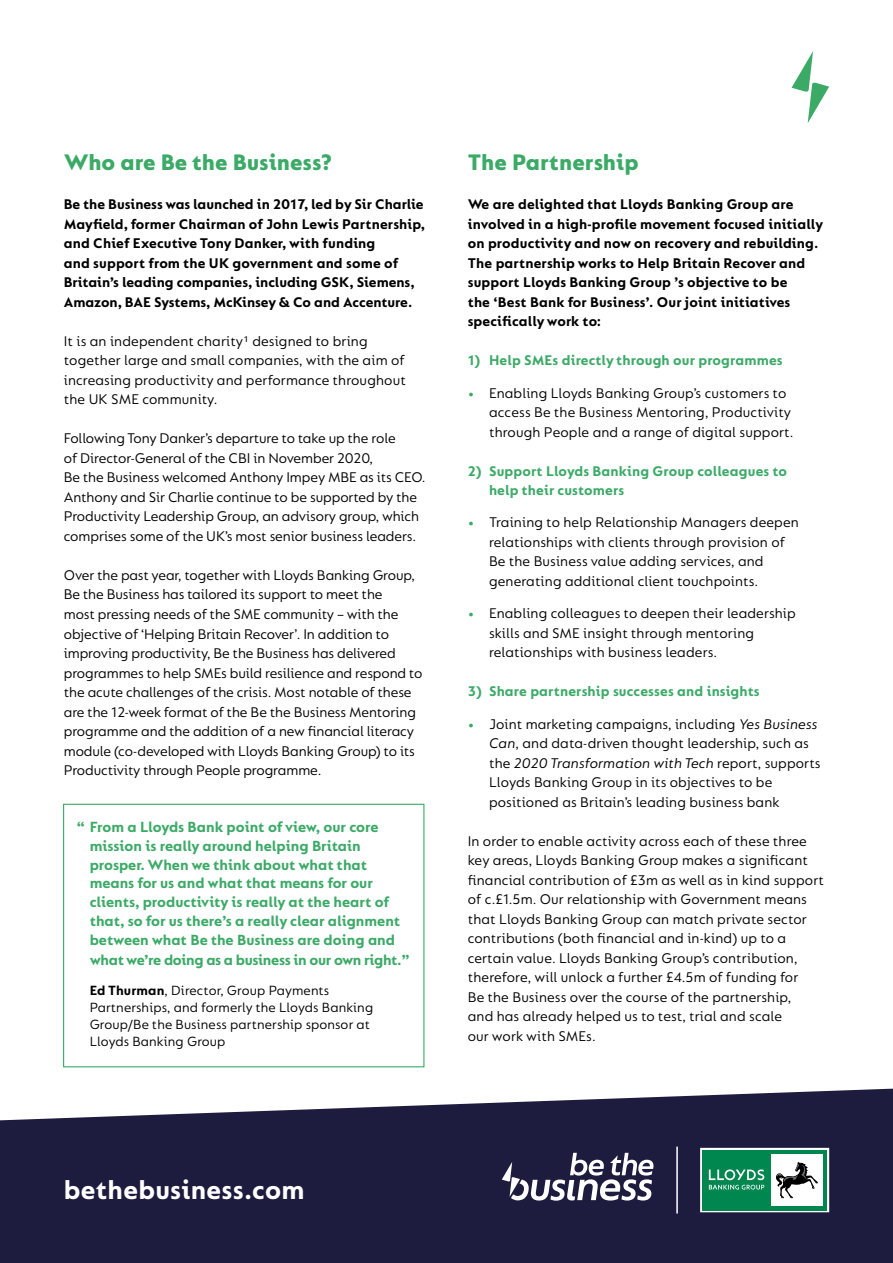
<style>
.page{position:relative;width:893px;height:1263px;background:#fff}
.page>*{position:absolute;margin:0;border:0;box-sizing:border-box;transform-origin:0 0}
.t1{font:700 28.5px "FS Lucas";letter-spacing:.01em;color:#fff}
.t2{font:800 24px "FS Lucas";color:#3caa67}
.t3{font:700 15.75px/19px "FS Lucas";color:#3caa67}
.t4{font:15px/19.5px "FS Lucas";color:#000}
.t5{font:700 15px/19.5px "FS Lucas";letter-spacing:.005em;color:#000}
.t6{font:700 15px/19.5px "FS Lucas";letter-spacing:.01em;color:#3caa67}
.t7{font:14.25px/17.1px "FS Lucas";letter-spacing:.01em;color:#000}
.s1{font-weight:700}
.s2{font-weight:900;color:#3caa67}
.s3{font-style:italic}
</style>
<div class="page">
<div style="left:63px;top:804px;width:361px;height:263px;border:1px solid #3caa67"></div>
<svg style="left:0;top:1089px;width:893px;height:174px;background:#343251"></svg>
<svg style="left:502px;top:1153px;width:151px;height:48px"></svg>
<hr style="left:676px;top:1146px;width:2px;height:67px;background:#fff">
<div style="left:700px;top:1148px;width:129px;height:64px;background:linear-gradient(to right,#00864f,#00864f)"></div>
<div style="left:702px;top:1150px;width:125px;height:60px;background:#00864f"></div>
<svg style="left:709px;top:1169px;width:55px;height:20px"></svg>
<div style="left:771px;top:1154px;width:52px;height:52px;background:#fff"></div>
<svg style="left:776px;top:1162px;width:42px;height:36px"></svg>
<svg style="left:791px;top:51px;width:38px;height:72px"></svg>
<h2 class="t2" style="left:64px;top:149px;width:270px">Who are Be the Business?</h2>
<p class="t5" style="left:64px;top:195px;width:363px">Be the Business was launched in 2017, led by Sir Charlie Mayfield, former Chairman of John Lewis Partnership, and Chief Executive Tony Danker, with funding<br>and support from the UK government and some of Britain’s leading companies, including GSK, Siemens, Amazon, BAE Systems, McKinsey &amp; Co and Accenture.</p>
<p class="t4" style="left:64px;top:331px;width:344px">It is an independent charity¹ designed to bring together large and small companies, with the aim of increasing productivity and performance throughout the UK SME community.</p>
<p class="t4" style="left:64px;top:429px;width:363px">Following Tony Danker’s departure to take up the role<br>of Director-General of the CBI in November 2020,<br>Be the Business welcomed Anthony Impey MBE as its CEO.<br>Anthony and Sir Charlie continue to be supported by the Productivity Leadership Group, an advisory group, which comprises some of the UK’s most senior business leaders.</p>
<p class="t4" style="left:64px;top:565px;width:360px">Over the past year, together with Lloyds Banking Group, Be the Business has tailored its support to meet the<br>most pressing needs of the SME community – with the objective of ‘Helping Britain Recover’. In addition to improving productivity, Be the Business has delivered programmes to help SMEs build resilience and respond to the acute challenges of the crisis. Most notable of these are the 12-week format of the Be the Business Mentoring programme and the addition of a new financial literacy module (co-developed with Lloyds Banking Group) to its Productivity through People programme.</p>
<p class="t3" style="left:90px;top:817px;width:321px;text-indent:-13px">“ From a Lloyds Bank point of view, our core mission is really around helping Britain prosper. When we think about what that means for us and what that means for our clients, productivity is really at the heart of that, so for us there’s a really clear alignment between what Be the Business are doing and what we’re doing as a business in our own right.”</p>
<p class="t7" style="left:90px;top:981px;width:285px"><span class="s1">Ed Thurman</span>, Director, Group Payments Partnerships, and formerly the Lloyds Banking Group/Be the Business partnership sponsor at Lloyds Banking Group</p>
<h2 class="t2" style="left:468px;top:149px;width:172px">The Partnership</h2>
<p class="t5" style="left:468px;top:195px;width:357px">We are delighted that Lloyds Banking Group are involved in a high-profile movement focused initially on productivity and now on recovery and rebuilding.<br>The partnership works to Help Britain Recover and support Lloyds Banking Group ’s objective to be<br>the ‘Best Bank for Business’. Our joint initiatives specifically work to:</p>
<p class="t6" style="left:468px;top:351px;width:316px">1) Help SMEs directly through our programmes</p>
<p class="t4" style="left:489px;top:383px;width:306px;text-indent:-21px"><span class="s2">•</span> Enabling Lloyds Banking Group’s customers to access Be the Business Mentoring, Productivity through People and a range of digital support.</p>
<p class="t6" style="left:489px;top:461px;width:300px;text-indent:-21px">2) Support Lloyds Banking Group colleagues to help their customers</p>
<p class="t4" style="left:489px;top:513px;width:311px;text-indent:-21px"><span class="s2">•</span> Training to help Relationship Managers deepen relationships with clients through provision of Be the Business value adding services, and generating additional client touchpoints.</p>
<p class="t4" style="left:489px;top:603px;width:308px;text-indent:-21px"><span class="s2">•</span> Enabling colleagues to deepen their leadership skills and SME insight through mentoring relationships with business leaders.</p>
<p class="t6" style="left:468px;top:681px;width:293px">3) Share partnership successes and insights</p>
<p class="t4" style="left:489px;top:714px;width:333px;text-indent:-21px"><span class="s2">•</span> Joint marketing campaigns, including <span class="s3">Yes Business Can</span>, and data-driven thought leadership, such as the <span class="s3">2020 Transformation with Tech</span> report, supports Lloyds Banking Group in its objectives to be positioned as Britain’s leading business bank</p>
<p class="t4" style="left:468px;top:831px;width:358px">In order to enable activity across each of these three key areas, Lloyds Banking Group makes a significant financial contribution of £3m as well as in kind support of c.£1.5m. Our relationship with Government means that Lloyds Banking Group can match private sector contributions (both financial and in-kind) up to a certain value. Lloyds Banking Group’s contribution, therefore, will unlock a further £4.5m of funding for<br>Be the Business over the course of the partnership,<br>and has already helped us to test, trial and scale<br>our work with SMEs.</p>
<h1 class="t1" style="left:64px;top:1173px;width:242px">bethebusiness.com</h1>
</div>
